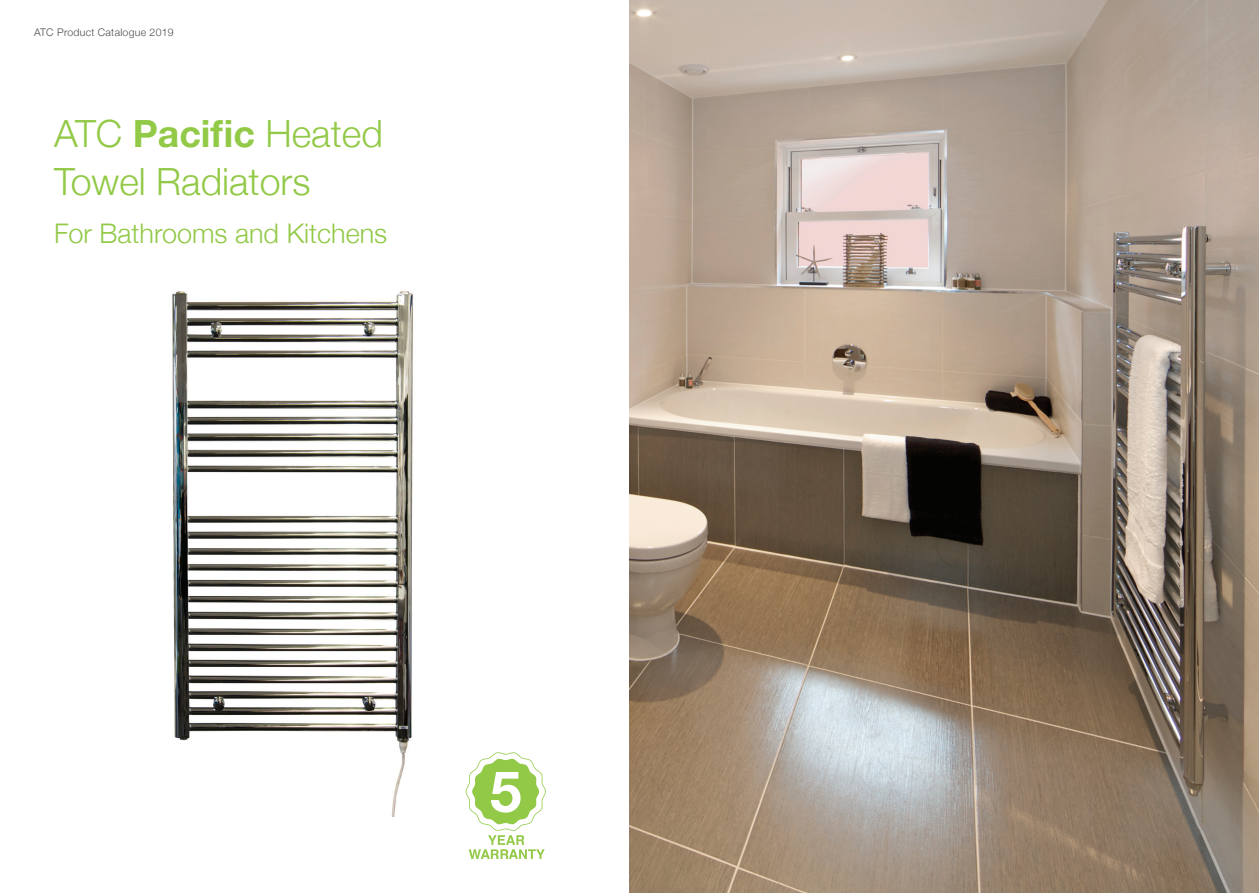
<style>
.page{position:relative;width:1259px;height:893px;background:#fff}
.page>*{position:absolute;margin:0;border:0;box-sizing:border-box;transform-origin:0 0}
.t1{font:700 57px "Helvetica Neue";color:#fff}
.t2{font:300 37.5px/48px "Helvetica Neue";color:#92c947}
.t3{font:300 27px "Helvetica Neue";color:#92c947}
.t4{font:300 10.5px "Helvetica Neue";letter-spacing:.025em;color:#4b4c4d}
.s1{font-weight:700}
</style>
<div class="page">
<img style="left:629px;top:0;width:630px;height:893px">
<img style="left:172px;top:291px;width:241px;height:525px">
<svg style="left:465px;top:752px;width:81px;height:107px"></svg>
<p class="t4" style="left:34px;top:23px;width:141px">ATC Product Catalogue 2019</p>
<p class="t2" style="left:54px;top:107px;width:330px">ATC <span class="s1">Pacific</span> Heated<br>Towel Radiators</p>
<p class="t3" style="left:54px;top:211px;width:335px">For Bathrooms and Kitchens</p>
<h1 class="t1" style="left:490px;top:747px;width:33px">5</h1>
</div>
